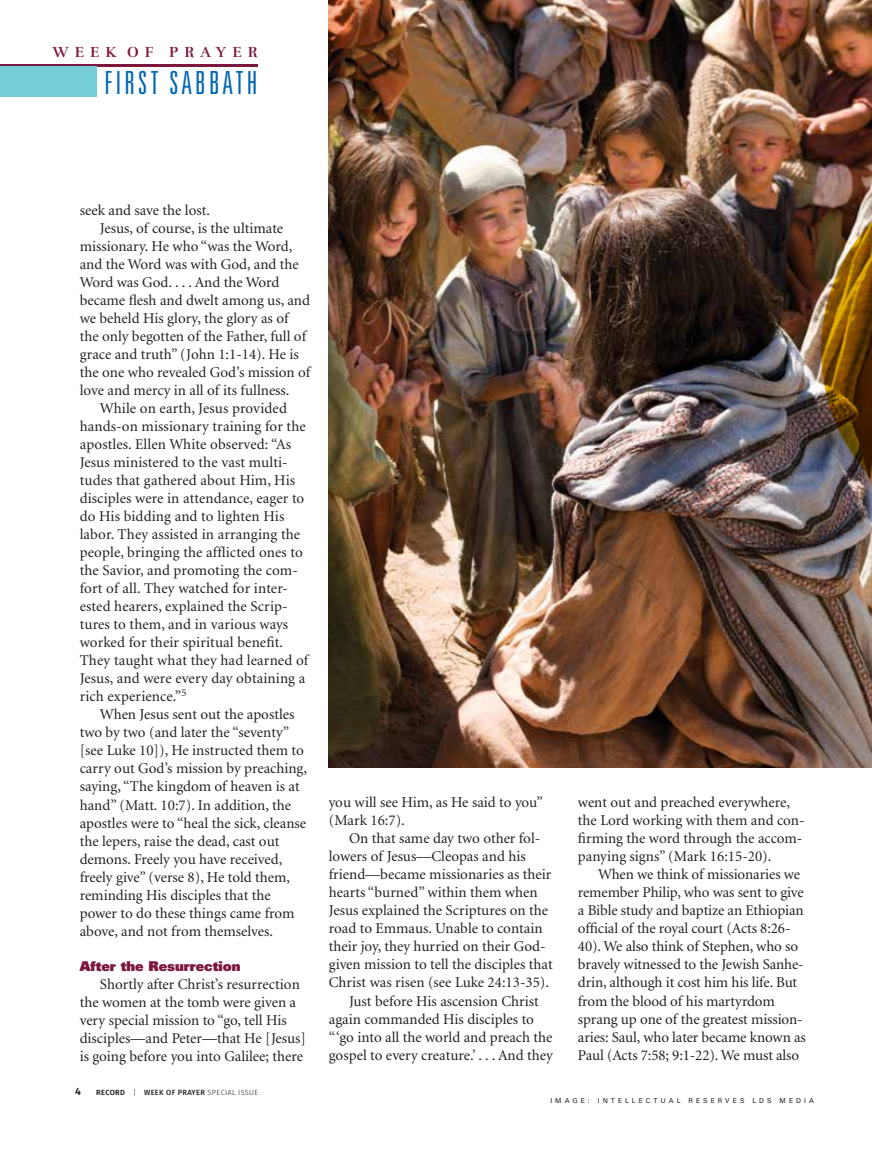
<style>
.page{position:relative;width:872px;height:1149px;background:#fff}
.page>*{position:absolute;margin:0;border:0;box-sizing:border-box;transform-origin:0 0}
.t1{font:300 ultra-condensed 31.8px "Univers";letter-spacing:.1em;color:#0066b3}
.t2{font:15px/18px "Minion";color:#231f20}
.t3{font:700 15px "Rufina";letter-spacing:.41em;color:#7c183e}
.t4{font:900 13.5px "Univers";color:#7c183e}
.t5{font:600 10.5px "Fira Sans";color:#231f20}
.t6{font:300 7.5px "Fira Sans";letter-spacing:.04em;color:#231f20}
.t7{font:6.75px "Univers";letter-spacing:.45em;color:#231f20}
.s1{font-weight:600}
.s2{font-weight:500}
</style>
<div class="page">
<img style="left:329px;top:0;width:543px;height:767px">
<img style="left:821px;top:161px;width:51px;height:377px">
<hr style="left:0;top:64px;width:257px;height:2px;background:#7c183e">
<div style="left:0;top:66px;width:96px;height:31px;background:#76ced9"></div>
<p class="t3" style="left:53px;top:42px;width:206px">WEEK OF PRAYER</p>
<h1 class="t1" style="left:104px;top:66px;width:154px">FIRST SABBATH</h1>
<p class="t2" style="left:80px;top:202px;width:132px">seek and save the lost.</p>
<p class="t2" style="left:100px;top:220px;width:185px">Jesus, of course, is the ultimate</p>
<p class="t2" style="left:80px;top:238px;width:214px">missionary. He who “was the Word,</p>
<p class="t2" style="left:80px;top:256px;width:221px">and the Word was with God, and the</p>
<p class="t2" style="left:80px;top:274px;width:201px">Word was God. . . . And the Word</p>
<p class="t2" style="left:80px;top:292px;width:232px">became flesh and dwelt among us, and</p>
<p class="t2" style="left:80px;top:310px;width:210px">we beheld His glory, the glory as of</p>
<p class="t2" style="left:80px;top:328px;width:228px">the only begotten of the Father, full of</p>
<p class="t2" style="left:80px;top:346px;width:220px">grace and truth” (John 1:1-14). He is</p>
<p class="t2" style="left:80px;top:364px;width:232px">the one who revealed God’s mission of</p>
<p class="t2" style="left:80px;top:382px;width:211px">love and mercy in all of its fullness.</p>
<p class="t2" style="left:100px;top:400px;width:188px">While on earth, Jesus provided</p>
<p class="t2" style="left:80px;top:418px;width:228px">hands-on missionary training for the</p>
<p class="t2" style="left:80px;top:436px;width:213px">apostles. Ellen White observed: “As</p>
<p class="t2" style="left:80px;top:454px;width:209px">Jesus ministered to the vast multi-</p>
<p class="t2" style="left:80px;top:472px;width:217px">tudes that gathered about Him, His</p>
<p class="t2" style="left:80px;top:490px;width:226px">disciples were in attendance, eager to</p>
<p class="t2" style="left:80px;top:508px;width:206px">do His bidding and to lighten His</p>
<p class="t2" style="left:80px;top:526px;width:222px">labor. They assisted in arranging the</p>
<p class="t2" style="left:80px;top:544px;width:225px">people, bringing the afflicted ones to</p>
<p class="t2" style="left:80px;top:562px;width:220px">the Savior, and promoting the com-</p>
<p class="t2" style="left:80px;top:580px;width:210px">fort of all. They watched for inter-</p>
<p class="t2" style="left:80px;top:598px;width:209px">ested hearers, explained the Scrip-</p>
<p class="t2" style="left:80px;top:616px;width:210px">tures to them, and in various ways</p>
<p class="t2" style="left:80px;top:634px;width:205px">worked for their spiritual benefit.</p>
<p class="t2" style="left:80px;top:652px;width:230px">They taught what they had learned of</p>
<p class="t2" style="left:80px;top:670px;width:227px">Jesus, and were every day obtaining a</p>
<p class="t2" style="left:80px;top:688px;width:108px">rich experience.”<sup>5</sup></p>
<p class="t2" style="left:100px;top:706px;width:196px">When Jesus sent out the apostles</p>
<p class="t2" style="left:80px;top:724px;width:211px">two by two (and later the “seventy”</p>
<p class="t2" style="left:80px;top:742px;width:225px">[see Luke 10]), He instructed them to</p>
<p class="t2" style="left:80px;top:760px;width:229px">carry out God’s mission by preaching,</p>
<p class="t2" style="left:80px;top:778px;width:221px">saying, “The kingdom of heaven is at</p>
<p class="t2" style="left:80px;top:796px;width:213px">hand” (Matt. 10:7). In addition, the</p>
<p class="t2" style="left:80px;top:814px;width:228px">apostles were to “heal the sick, cleanse</p>
<p class="t2" style="left:80px;top:832px;width:201px">the lepers, raise the dead, cast out</p>
<p class="t2" style="left:80px;top:850px;width:204px">demons. Freely you have received,</p>
<p class="t2" style="left:80px;top:868px;width:212px">freely give” (verse 8), He told them,</p>
<p class="t2" style="left:80px;top:886px;width:193px">reminding His disciples that the</p>
<p class="t2" style="left:80px;top:904px;width:216px">power to do these things came from</p>
<p class="t2" style="left:80px;top:922px;width:195px">above, and not from themselves.</p>
<p class="t4" style="left:80px;top:956px;width:162px">After the Resurrection</p>
<p class="t2" style="left:80px;top:975px;width:228px;text-indent:20px">Shortly after Christ’s resurrection the women at the tomb were given a very special mission to “go, tell His disciples—and Peter—that He [Jesus] is going before you into Galilee; there</p>
<p class="t5" style="left:75px;top:1083px;width:7px">4</p>
<p class="t6" style="left:96px;top:1086px;width:164px"><span class="s1">RECORD</span> | <span class="s2">WEEK OF PRAYER</span> SPECIAL ISSUE</p>
<p class="t2" style="left:329px;top:793px;width:216px">you will see Him, as He said to you” (Mark 16:7).</p>
<p class="t2" style="left:349px;top:829px;width:193px">On that same day two other fol-</p>
<p class="t2" style="left:329px;top:847px;width:198px">lowers of Jesus—Cleopas and his</p>
<p class="t2" style="left:329px;top:865px;width:224px">friend—became missionaries as their</p>
<p class="t2" style="left:329px;top:883px;width:210px">hearts “burned” within them when</p>
<p class="t2" style="left:329px;top:901px;width:221px">Jesus explained the Scriptures on the</p>
<p class="t2" style="left:329px;top:919px;width:215px">road to Emmaus. Unable to contain</p>
<p class="t2" style="left:329px;top:937px;width:218px">their joy, they hurried on their God-</p>
<p class="t2" style="left:329px;top:955px;width:225px">given mission to tell the disciples that</p>
<p class="t2" style="left:329px;top:973px;width:222px">Christ was risen (see Luke 24:13-35).</p>
<p class="t2" style="left:349px;top:991px;width:191px">Just before His ascension Christ</p>
<p class="t2" style="left:329px;top:1009px;width:207px">again commanded His disciples to</p>
<p class="t2" style="left:329px;top:1027px;width:225px">“‘go into all the world and preach the</p>
<p class="t2" style="left:329px;top:1045px;width:226px">gospel to every creature.’ . . . And they</p>
<p class="t2" style="left:578px;top:793px;width:228px">went out and preached everywhere, the Lord working with them and con&shy;firming the word through the accom&shy;panying signs” (Mark 16:15-20).</p>
<p class="t2" style="left:578px;top:865px;width:229px;text-indent:20px">When we think of missionaries we remember Philip, who was sent to give a Bible study and baptize an Ethiopian official of the royal court (Acts 8:26- 40). We also think of Stephen, who so bravely witnessed to the Jewish Sanhe&shy;drin, although it cost him his life. But from the blood of his martyrdom sprang up one of the greatest mission&shy;aries: Saul, who later became known as Paul (Acts 7:58; 9:1-22). We must also</p>
<p class="t7" style="left:550px;top:1096px;width:265px">IMAGE: INTELLECTUAL RESERVES LDS MEDIA</p>
</div>
